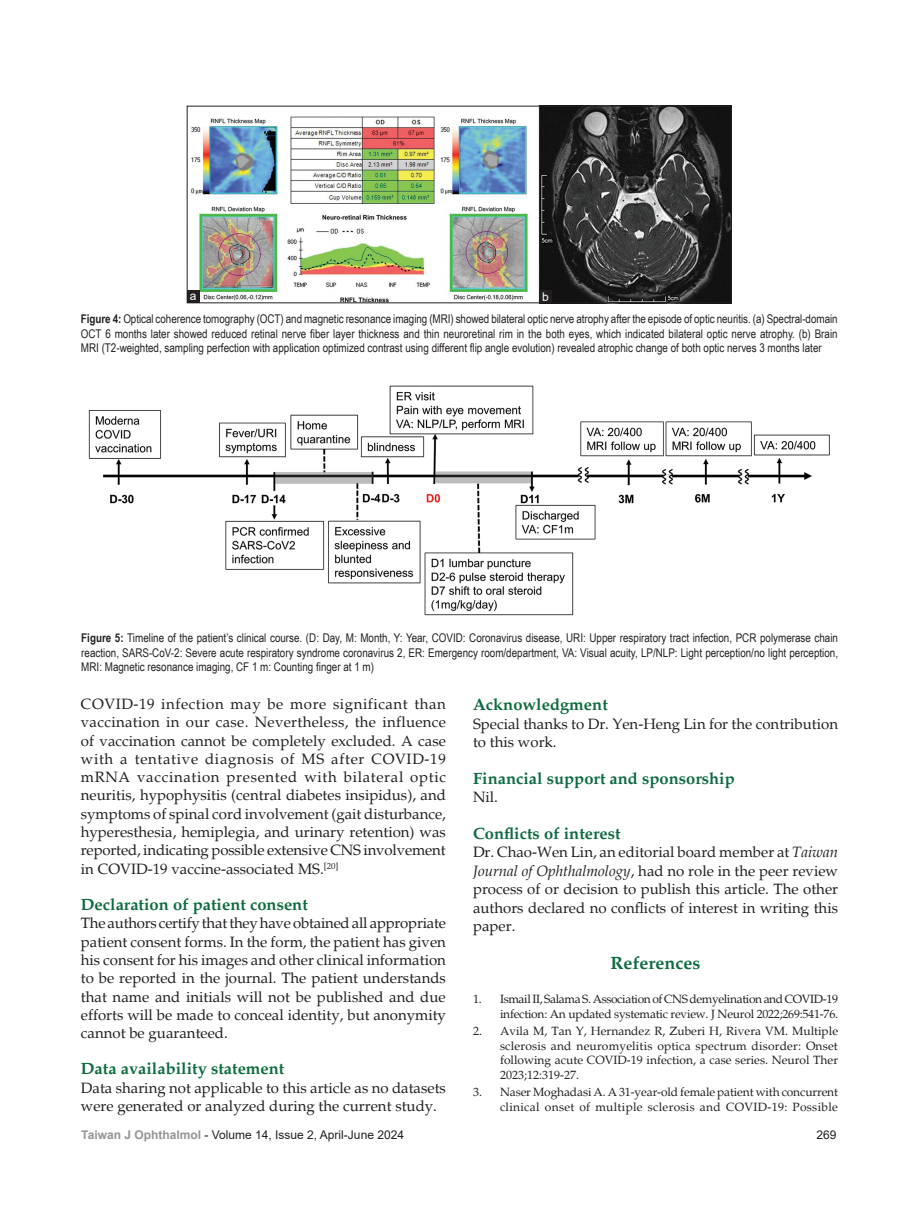
<style>
.page{position:relative;width:919px;height:1217px;background:#fff}
.page>*{position:absolute;margin:0;border:0;box-sizing:border-box;transform-origin:0 0}
.t1{font:700 18px "Palatino";color:#0e6c3f}
.t2{font:700 16.5px "Palatino";color:#0e6c3f}
.TX{font:15px/18.3px "Palatino";color:#231f20;text-align:justify}
.FGC{font:12px/14.4px "Arial Narrow";color:#231f20;text-align:justify}
.REF{font:12px/14.9px "Palatino";letter-spacing:-.01em;color:#231f20;text-align:justify}
.REF-2{font:12px/14.9px "Palatino";letter-spacing:-.03em;color:#231f20;text-align:right}
.t3{font:12px "Arial";color:#231f20}
.LABEL{font:12px "Arial";color:#fff}
.s1{font-weight:700}
.s2{font-style:italic}
.s3{font-weight:700;color:#939598}
</style>
<div class="page">
<img style="left:88px;top:385px;width:742px;height:231px">
<img style="left:191px;top:108px;width:538px;height:193px">
<div style="left:187px;top:106px;width:544px;height:197px;border:1px solid #231f20"></div>
<div style="left:539px;top:290px;width:13px;height:13px;background:#231f20"></div>
<div style="left:187px;top:290px;width:13px;height:13px;background:#231f20"></div>
<p class="LABEL" style="left:190px;top:287px;width:8px">a</p>
<p class="LABEL" style="left:542px;top:288px;width:8px">b</p>
<p class="FGC" style="left:81px;top:311px;width:758px"><span class="s1">Figure 4:</span> Optical coherence tomography (OCT) and magnetic resonance imaging (MRI) showed bilateral optic nerve atrophy after the episode of optic neuritis. (a) Spectral‑domain OCT 6 months later showed reduced retinal nerve fiber layer thickness and thin neuroretinal rim in the both eyes, which indicated bilateral optic nerve atrophy. (b) Brain MRI (T2‑weighted, sampling perfection with application optimized contrast using different flip angle evolution) revealed atrophic change of both optic nerves 3 months later</p>
<p class="FGC" style="left:81px;top:630px;width:758px"><span class="s1">Figure 5:</span> Timeline of the patient’s clinical course. (D: Day, M: Month, Y: Year, COVID: Coronavirus disease, URI: Upper respiratory tract infection, PCR polymerase chain reaction, SARS‑CoV‑2: Severe acute respiratory syndrome coronavirus 2, ER: Emergency room/department, VA: Visual acuity, LP/NLP: Light perception/no light perception, MRI: Magnetic resonance imaging, CF 1 m: Counting finger at 1 m)</p>
<p class="TX" style="left:81px;top:695px;width:366px">COVID‑19 infection may be more significant than vaccination in our case. Nevertheless, the influence of vaccination cannot be completely excluded. A case with a tentative diagnosis of MS after COVID‑19 mRNA vaccination presented with bilateral optic neuritis, hypophysitis (central diabetes insipidus), and symptoms of spinal cord involvement (gait disturbance, hyperesthesia, hemiplegia, and urinary retention) was reported, indicating possible extensive CNS involvement in COVID‑19 vaccine‑associated MS.<sup>[20]</sup></p>
<h2 class="t2" style="left:81px;top:894px;width:228px">Declaration of patient consent</h2>
<p class="TX" style="left:81px;top:914px;width:366px">The authors certify that they have obtained all appropriate patient consent forms. In the form, the patient has given his consent for his images and other clinical information to be reported in the journal. The patient understands that name and initials will not be published and due efforts will be made to conceal identity, but anonymity cannot be guaranteed.</p>
<h2 class="t2" style="left:81px;top:1058px;width:205px">Data availability statement</h2>
<p class="TX" style="left:81px;top:1078px;width:366px">Data sharing not applicable to this article as no datasets were generated or analyzed during the current study.</p>
<h2 class="t2" style="left:473px;top:694px;width:136px">Acknowledgment</h2>
<p class="TX" style="left:473px;top:714px;width:366px">Special thanks to Dr. Yen‑Heng Lin for the contribution to this work.</p>
<h2 class="t2" style="left:473px;top:768px;width:263px">Financial support and sponsorship</h2>
<p class="TX" style="left:473px;top:788px;width:26px">Nil.</p>
<h2 class="t2" style="left:473px;top:823px;width:149px">Conflicts of interest</h2>
<p class="TX" style="left:473px;top:842px;width:366px">Dr. Chao-Wen Lin, an editorial board member at <span class="s2">Taiwan Journal of Ophthalmology</span>, had no role in the peer review process of or decision to publish this article. The other authors declared no conflicts of interest in writing this paper.</p>
<h1 class="t1" style="left:610px;top:952px;width:91px">References</h1>
<p class="REF-2" style="left:473px;top:991px;width:366px">1. Ismail II, Salama S. Association of CNS demyelination and COVID‑19 infection: An updated systematic review. J Neurol 2022;269:541‑76.</p>
<p class="REF" style="left:500px;top:1023px;width:339px;text-indent:-27px">2. Avila M, Tan Y, Hernandez R, Zuberi H, Rivera VM. Multiple sclerosis and neuromyelitis optica spectrum disorder: Onset following acute COVID‑19 infection, a case series. Neurol Ther 2023;12:319‑27.</p>
<p class="REF" style="left:473px;top:1084px;width:366px;text-align:right">3. Naser Moghadasi A. A 31‑year‑old female patient with concurrent clinical onset of multiple sclerosis and COVID‑19: Possible</p>
<p class="t3" style="left:81px;top:1125px;width:324px"><span class="s3">Taiwan J Ophthalmol</span> - Volume 14, Issue 2, April-June 2024</p>
<p class="t3" style="left:816px;top:1125px;width:22px">269</p>
</div>
